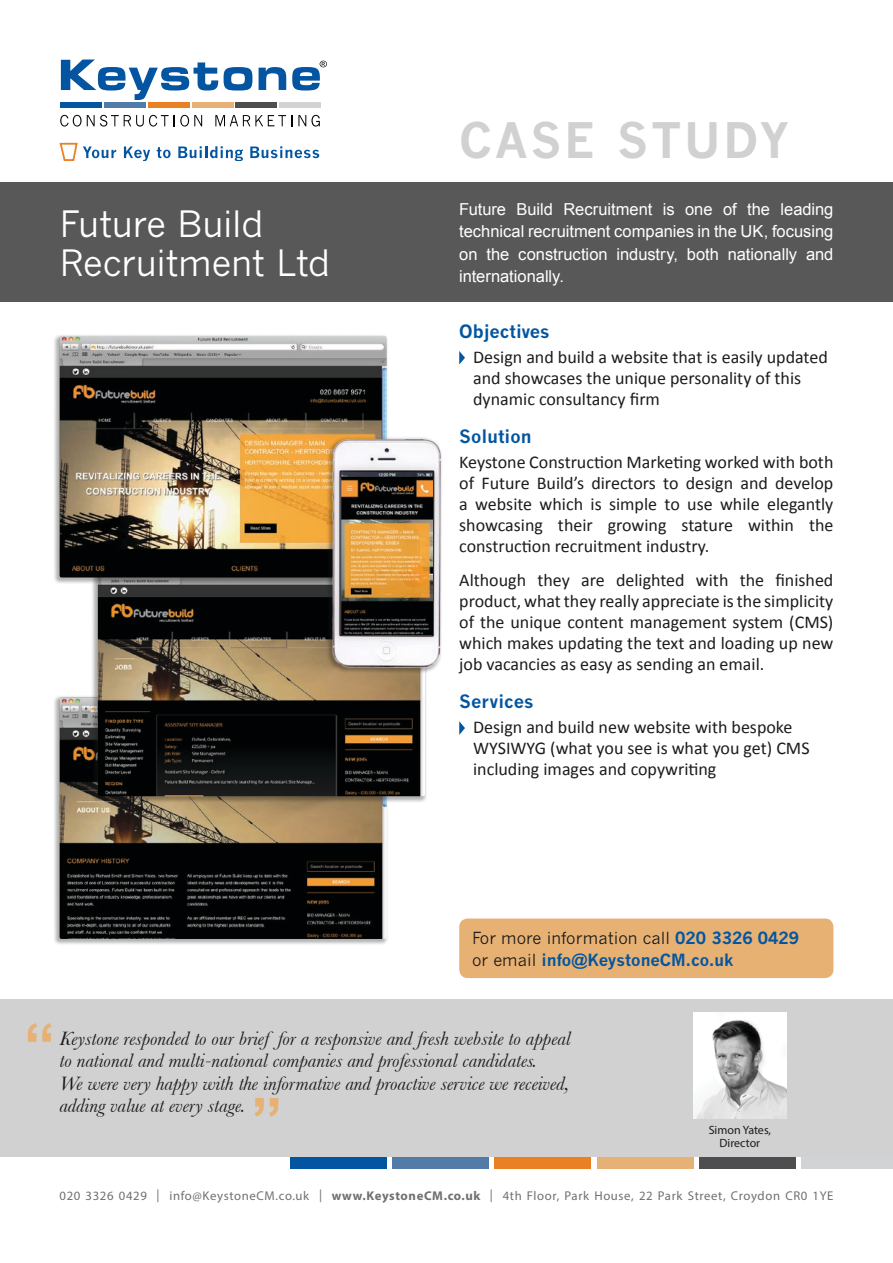
<style>
.page{position:relative;width:893px;height:1263px;background:#fff}
.page>*{position:absolute;margin:0;border:0;box-sizing:border-box;transform-origin:0 0}
.t1{font:700 63px "Arial";color:#e8b174}
.t2{font:700 48px "News Gothic";letter-spacing:.055em;color:#d1d1d1}
.t3{font:36px/39px "News Gothic";letter-spacing:-.015em;color:#fff}
.t4{font:italic 20.25px/22.5px "Baskerville";color:#1c1c1b}
.t5{font:18px/21px "Calibri";color:#1c1c1b}
.t6{font:700 18px "News Gothic";color:#0256a1}
.t7{font:16.5px/22.5px "Arial";letter-spacing:-.005em;color:#fff;text-align:justify}
.t8{font:700 16.5px/22.5px "News Gothic";color:#0256a1}
.t9{font:12.75px "Myriad Pro";letter-spacing:.05em;color:#717070}
.t10{font:12px/13.5px "Myriad Pro";color:#1c1c1b;text-align:center}
.s1{font-weight:400;color:#1c1c1b}
.s2{font-weight:700}
</style>
<div class="page">
<div style="left:290px;top:1156px;width:96px;height:13px;background:#0355a1"></div>
<div style="left:392px;top:1156px;width:96px;height:13px;background:#527ba7"></div>
<div style="left:495px;top:1156px;width:96px;height:13px;background:#e98024"></div>
<div style="left:597px;top:1156px;width:96px;height:13px;background:#e7b075"></div>
<div style="left:699px;top:1156px;width:97px;height:13px;background:#4e4e50"></div>
<div style="left:802px;top:1156px;width:91px;height:13px;background:#d2d3d4"></div>
<div style="left:0;top:999px;width:893px;height:158px;background:#d1d1d1"></div>
<svg style="left:459px;top:351px;width:6px;height:14px"></svg>
<svg style="left:459px;top:721px;width:6px;height:14px"></svg>
<div style="left:459px;top:918px;width:374px;height:60px;background:#e8b174;border-radius:9px"></div>
<img style="left:693px;top:1012px;width:94px;height:106px">
<div style="left:0;top:183px;width:893px;height:119px;background:#585858"></div>
<svg style="left:60px;top:115px;width:142px;height:12px"></svg>
<svg style="left:215px;top:115px;width:77px;height:11px"></svg>
<svg style="left:298px;top:115px;width:22px;height:12px"></svg>
<svg style="left:224px;top:67px;width:28px;height:24px"></svg>
<svg style="left:259px;top:67px;width:27px;height:23px"></svg>
<svg style="left:61px;top:60px;width:157px;height:40px"></svg>
<svg style="left:124px;top:146px;width:26px;height:15px"></svg>
<svg style="left:157px;top:147px;width:14px;height:11px"></svg>
<svg style="left:178px;top:146px;width:65px;height:15px"></svg>
<svg style="left:250px;top:146px;width:69px;height:12px"></svg>
<svg style="left:60px;top:142px;width:56px;height:19px"></svg>
<div style="left:61px;top:102px;width:41px;height:6px;background:#0355a1"></div>
<div style="left:105px;top:102px;width:41px;height:6px;background:#527ba7"></div>
<div style="left:148px;top:102px;width:41px;height:6px;background:#e98024"></div>
<div style="left:192px;top:102px;width:41px;height:6px;background:#e7b075"></div>
<div style="left:236px;top:102px;width:41px;height:6px;background:#4e4e50"></div>
<div style="left:279px;top:102px;width:41px;height:6px;background:#d2d3d4"></div>
<svg style="left:292px;top:61px;width:35px;height:30px"></svg>
<div style="left:53px;top:695px;width:336px;height:250px;background:#1c1c1b;opacity:.35"></div>
<img style="left:60px;top:697px;width:327px;height:242px">
<div style="left:91px;top:552px;width:336px;height:251px;background:#1c1c1b;opacity:.35"></div>
<img style="left:98px;top:584px;width:327px;height:212px">
<div style="left:53px;top:334px;width:336px;height:250px;background:#1c1c1b;opacity:.35"></div>
<img style="left:60px;top:336px;width:327px;height:241px">
<img style="left:266px;top:432px;width:176px;height:243px">
<img style="left:341px;top:477px;width:92px;height:157px">
<h3 class="t3" style="left:60px;top:204px;width:272px">Future Build<br>Recruitment Ltd</h3>
<h2 class="t2" style="left:459px;top:110px;width:332px">CASE STUDY</h2>
<p class="t7" style="left:459px;top:198px;width:376px">Future Build Recruitment is one of the leading technical recruitment companies in the UK, focusing on the construction industry, both nationally and internationally.</p>
<p class="t6" style="left:459px;top:320px;width:92px">Objectives</p>
<p class="t5" style="left:473px;top:346px;width:356px">Design and build a website that is easily updated and showcases the unique personality of this dynamic consultancy firm</p>
<p class="t6" style="left:459px;top:425px;width:74px">Solution</p>
<p class="t5" style="left:459px;top:451px;width:376px;text-align:justify">Keystone Construction Marketing worked with both of Future Build’s directors to design and develop a website which is simple to use while elegantly showcasing their growing stature within the construction recruitment industry.</p>
<p class="t5" style="left:459px;top:569px;width:376px;text-align:justify">Although they are delighted with the finished product, what they really appreciate is the simplicity of the unique content management system (CMS) which makes updating the text and loading up new job vacancies as easy as sending an email.</p>
<p class="t6" style="left:459px;top:690px;width:76px">Services</p>
<p class="t5" style="left:473px;top:716px;width:338px">Design and build new website with bespoke<br>WYSIWYG (what you see is what you get) CMS including images and copywriting</p>
<p class="t8" style="left:472px;top:926px;width:329px"><span class="s1">For more information call</span> 020 3326 0429 <span class="s1">or email</span> info@KeystoneCM.co.uk</p>
<h1 class="t1" style="left:24px;top:1005px;width:33px">“</h1>
<p class="t4" style="left:60px;top:1027px;width:513px">Keystone responded to our brief for a responsive and fresh website to appeal to national and multi-national companies and professional candidates.<br>We were very happy with the informative and proactive service we received, adding value at every stage.</p>
<h1 class="t1" style="left:251px;top:1079px;width:33px">”</h1>
<p class="t10" style="left:709px;top:1123px;width:64px">Simon Yates,<br>Director</p>
<p class="t9" style="left:60px;top:1188px;width:775px">020 3326 0429 | info@KeystoneCM.co.uk | <span class="s2">www.KeystoneCM.co.uk</span> | 4th Floor, Park House, 22 Park Street, Croydon CR0 1YE</p>
</div>
